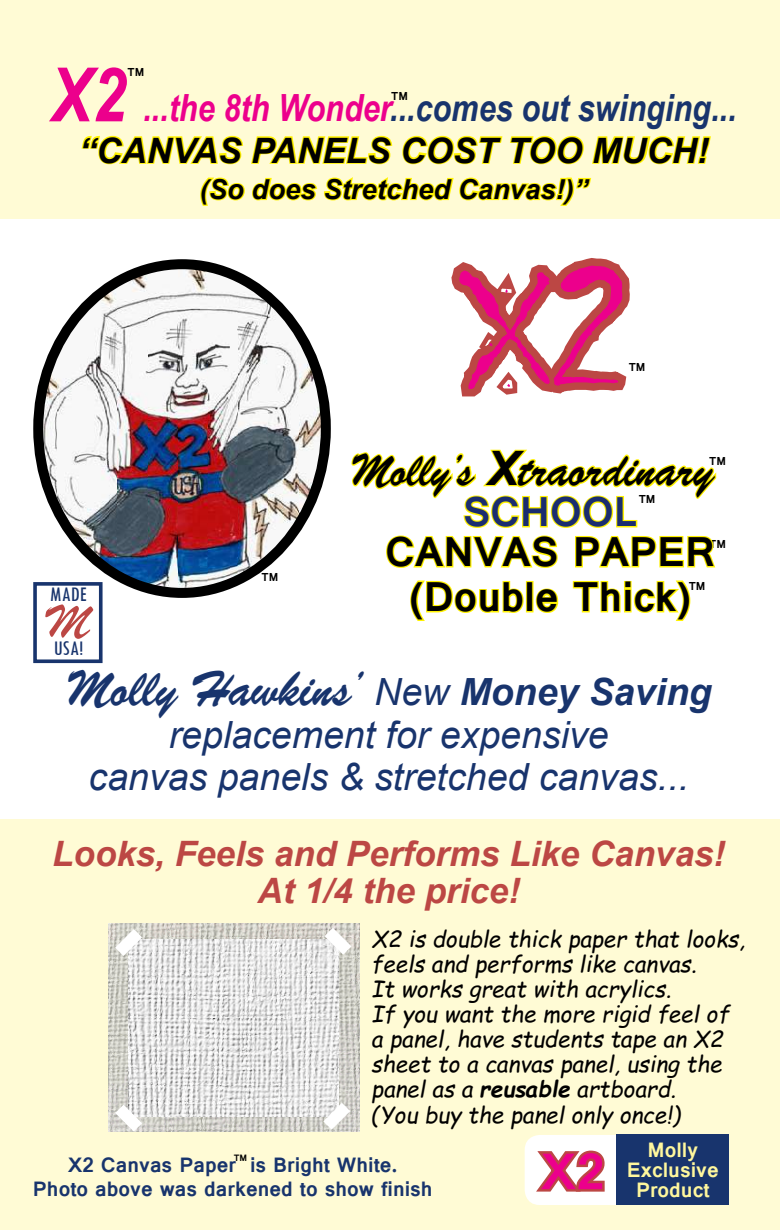
<style>
.page{position:relative;width:780px;height:1230px;background:#fff}
.page>*{position:absolute;margin:0;border:0;box-sizing:border-box;transform-origin:0 0}
.t1{font:191.25px "Chiller";color:#ec008c}
.t2{font:700 55px "Vrinda";color:#ec008c}
.t3{font:50.38px "Brush Script";color:#bc4744}
.t4{font:50px "Brush Script";color:#18346d}
.t5{font:47.5px "Brush Script";color:#000}
.t6{font:700 45px/45px "Vrinda";color:#000;text-align:center}
.t7{font:700 45px "Vrinda";letter-spacing:-.01em;color:#1a2d6f}
.t8{font:italic 37.5px/42.5px "Arial";color:#18346d;text-align:center}
.t9{font:italic 700 37.5px "Arial Narrow";color:#18346d}
.t10{font:italic 700 35px/36.2px "Arial";color:#bc4744;text-align:center}
.t11{font:italic 700 35px "Arial";color:#000}
.t12{font:italic 700 27.5px "Arial";color:#000}
.t13{font:italic 22.5px/25.1px "Comic Sans MS";color:#000}
.t14{font:700 22.5px/23.8px "Vrinda";color:#18346d;text-align:center}
.t15{font:700 22.5px/20px "Vrinda";color:#fff79d;text-align:center}
.t16{font:condensed 21.62px "Tw Cen";letter-spacing:.005em;color:#18346d}
.t17{font:700 12.5px "Vrinda";color:#000}
.t18{font:700 10px "Vrinda";color:#000}
.s1{font-size:75px;color:#ec008c}
.s2{color:#ec008c}
.s3{font-size:45px}
.s4{font-family:"Arial";font-weight:700;font-style:italic}
.s5{font-family:"Arial";font-style:italic;font-size:37.5px}
.s6{font-family:"Arial";font-weight:700;font-style:italic;font-size:37.5px}
.s7{font-weight:700}
</style>
<div class="page">
<div style="left:0;top:0;width:780px;height:219px;background:#fffbd5"></div>
<svg style="left:451px;top:258px;width:179px;height:139px"></svg>
<img style="left:38px;top:264px;width:288px;height:329px">
<div style="left:33px;top:259px;width:298px;height:339px;border:10px solid #000;border-radius:50%"></div>
<svg style="left:81px;top:135px;width:163px;height:30px"></svg>
<svg style="left:251px;top:135px;width:142px;height:30px"></svg>
<svg style="left:402px;top:135px;width:309px;height:30px"></svg>
<svg style="left:200px;top:177px;width:392px;height:29px"></svg>
<div style="left:35px;top:584px;width:66px;height:77px;background:#fff"></div>
<div style="left:33px;top:582px;width:70px;height:81px;border:4px solid #18346d"></div>
<svg style="left:309px;top:443px;width:408px;height:127px"></svg>
<svg style="left:410px;top:580px;width:114px;height:41px"></svg>
<div style="left:526px;top:581px;width:8px;height:31px;border:2px solid #fff200"></div>
<svg style="left:535px;top:588px;width:24px;height:25px"></svg>
<svg style="left:572px;top:580px;width:119px;height:41px"></svg>
<div style="left:0;top:819px;width:780px;height:411px;background:#fffbd5"></div>
<div style="left:525px;top:1135px;width:113px;height:70px;background:#fff;border-radius:15px"></div>
<svg style="left:536px;top:1150px;width:69px;height:42px"></svg>
<div style="left:616px;top:1135px;width:113px;height:70px;background:#18346d"></div>
<img style="left:108px;top:924px;width:252px;height:207px">
<img style="left:128px;top:939px;width:210px;height:178px">
<svg style="left:115px;top:929px;width:27px;height:27px"></svg>
<svg style="left:323px;top:1103px;width:27px;height:27px"></svg>
<svg style="left:325px;top:928px;width:26px;height:27px"></svg>
<svg style="left:115px;top:1105px;width:27px;height:27px"></svg>
<h3 class="t9" style="left:51px;top:80px;width:687px"><span class="s1">X2</span> <span class="s2">...the 8th Wonder</span>...comes out swinging...</h3>
<h3 class="t11" style="left:79px;top:127px;width:632px">“CANVAS PANELS COST TOO MUCH!</h3>
<p class="t12" style="left:200px;top:171px;width:390px">(So does Stretched Canvas!)”</p>
<p class="t17" style="left:127px;top:64px;width:18px">TM</p>
<p class="t17" style="left:391px;top:87px;width:18px">TM</p>
<p class="t16" style="left:50px;top:581px;width:38px">MADE</p>
<h3 class="t3" style="left:48px;top:591px;width:43px">M</h3>
<p class="t16" style="left:54px;top:635px;width:31px">USA!</p>
<p class="t17" style="left:262px;top:569px;width:18px">TM</p>
<h1 class="t1" style="left:463px;top:227px;width:169px">X2</h1>
<p class="t17" style="left:629px;top:359px;width:18px">TM</p>
<h3 class="t5" style="left:350px;top:440px;width:366px"><span class="s3">Molly’s</span> <span class="s4">X</span>traordinary</h3>
<h3 class="t7" style="left:463px;top:482px;width:177px">SCHOOL</h3>
<h3 class="t6" style="left:385px;top:530px;width:332px">CANVAS PAPER (Double Thick)</h3>
<p class="t17" style="left:709px;top:453px;width:18px">TM</p>
<p class="t17" style="left:639px;top:490px;width:18px">TM</p>
<p class="t17" style="left:709px;top:535px;width:18px">TM</p>
<p class="t17" style="left:689px;top:578px;width:18px">TM</p>
<h3 class="t4" style="left:66px;top:657px;width:648px">Molly Hawkins’ <span class="s5">New</span> <span class="s6">Money Saving</span></h3>
<h3 class="t8" style="left:89px;top:714px;width:602px">replacement for expensive<br>canvas panels &amp; stretched canvas...</h3>
<h3 class="t10" style="left:52px;top:837px;width:675px">Looks, Feels and Performs Like Canvas!<br>At 1/4 the price!</h3>
<p class="t13" style="left:372px;top:925px;width:375px">X2 is double thick paper that looks, feels and performs like canvas.<br>It works great with acrylics.<br>If you want the more rigid feel of a panel, have students tape an X2 sheet to a canvas panel, using the panel as a <span class="s7">reusable</span> artboard.<br>(You buy the panel only once!)</p>
<p class="t18" style="left:234px;top:1151px;width:15px">TM</p>
<p class="t14" style="left:33px;top:1153px;width:401px">X2 Canvas Paper is Bright White.<br>Photo above was darkened to show finish</p>
<h2 class="t2" style="left:540px;top:1135px;width:65px">X2</h2>
<p class="t15" style="left:627px;top:1140px;width:93px">Molly<br>Exclusive<br>Product</p>
</div>
